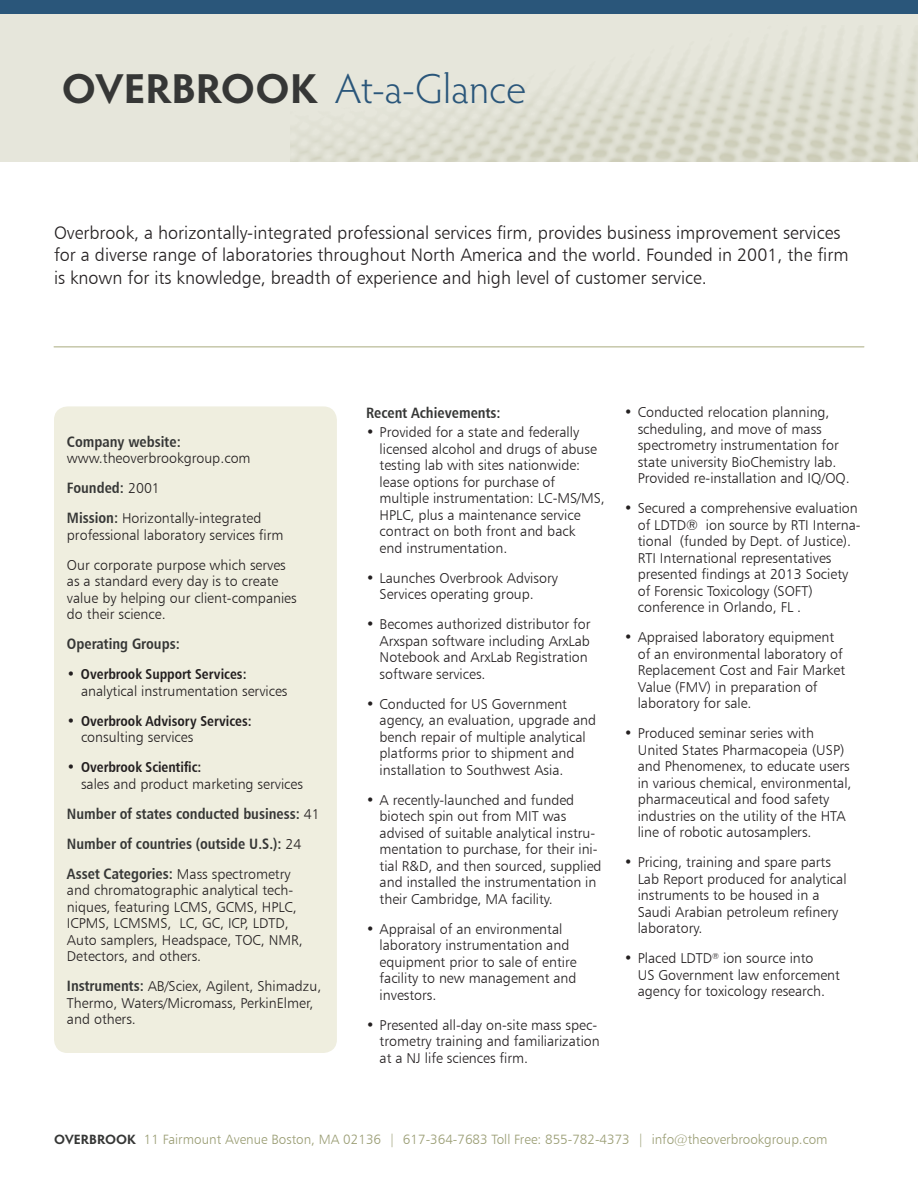
<style>
.page{position:relative;width:918px;height:1188px;background:#fff}
.page>*{position:absolute;margin:0;border:0;box-sizing:border-box;transform-origin:0 0}
.doc_header{font:300 42px "Hypatia Sans Pro";color:#2a567a}
.body{font:18px/22.5px "Humanist 777 BT Light B";color:#231f20}
.body-2{font:15px "Humanist 777 BT Bold Condensed B";color:#363736}
.bulletzzz{font:14.25px/16.5px "Humanist 777 BT Light B";color:#231f20}
.body-3{font:14.25px/16.5px "Humanist 777 BT Light B";color:#231f20}
.bulletzzz-2{font:14.25px/16.5px "Humanist 777 BT Bold Condensed B";color:#231f20}
.numbers_2{font:13.5px "Humanist 777 BT Light B";color:#9a9d74}
.s1{font-weight:700;color:#363736}
.s2{font-family:"Humanist 777 BT Light B";font-size:14.25px;color:#231f20}
.s3{font-family:"Humanist 777 BT Bold Condensed B";font-size:15px;color:#363736}
.s4{font-family:"Humanist 777 BT Bold Condensed B"}
.s5{font-family:"Humanist 777 BT Light B"}
.s6{font-family:"Hypatia Sans Pro";font-weight:700;color:#363736}
</style>
<div class="page">
<div style="left:54px;top:406px;width:283px;height:647px;background:#efeedf;border-radius:14px"></div>
<div style="left:0;top:0;width:918px;height:162px;background:#e6e6db"></div>
<img style="left:291px;top:35px;width:627px;height:127px">
<div style="left:0;top:0;width:918px;height:14px;background:#2a567a"></div>
<hr style="left:54px;top:346px;width:810px;height:1px;background:#a9ac7f">
<p class="doc_header" style="left:62px;top:61px;width:466px"><span class="s1">OVERBROOK</span> At-a-Glance</p>
<p class="body" style="left:54px;top:221px;width:796px">Overbrook, a horizontally-integrated professional services firm, provides business improvement services for a diverse range of laboratories throughout North America and the world. Founded in 2001, the firm is known for its knowledge, breadth of experience and high level of customer service.</p>
<p class="body-2" style="left:67px;top:432px;width:115px">Company website:</p>
<p class="body-3" style="left:67px;top:450px;width:185px">www.theoverbrookgroup.com</p>
<p class="body-2" style="left:67px;top:478px;width:95px">Founded: <span class="s2">2001</span></p>
<p class="body-3" style="left:67px;top:510px;width:218px"><span class="s3">Mission:</span> Horizontally-integrated professional laboratory services firm</p>
<p class="body-3" style="left:67px;top:556px;width:231px">Our corporate purpose which serves as a standard every day is to create value by helping our client-companies do their science.</p>
<p class="body-2" style="left:67px;top:634px;width:114px">Operating Groups:</p>
<p class="bulletzzz" style="left:81px;top:666px;width:208px;text-indent:-14px"><span class="s4">• Overbrook Support Services: </span>analytical instrumentation services</p>
<p class="bulletzzz-2" style="left:81px;top:712px;width:172px;text-indent:-14px"><span class="s5">•</span> Overbrook Advisory Services: <span class="s5">consulting services</span></p>
<p class="bulletzzz" style="left:81px;top:759px;width:224px;text-indent:-14px"><span class="s4">• Overbrook Scientific:<br></span>sales and product marketing services</p>
<p class="body-2" style="left:67px;top:804px;width:254px">Number of states conducted business: <span class="s2">41</span></p>
<p class="body-2" style="left:67px;top:834px;width:236px">Number of countries (outside U.S.): <span class="s2">24</span></p>
<p class="body-2" style="left:67px;top:864px;width:225px">Asset Categories: <span class="s2">Mass spectrometry</span></p>
<p class="body-3" style="left:67px;top:882px;width:237px">and chromatographic analytical tech&shy;niques, featuring LCMS, GCMS, HPLC, ICPMS, LCMSMS, LC, GC, ICP, LDTD, Auto samplers, Headspace, TOC, NMR, Detectors, and others.</p>
<p class="body-3" style="left:67px;top:978px;width:256px"><span class="s3">Instruments:</span> AB/Sciex, Agilent, Shimadzu,<br>Thermo, Waters/Micromass, PerkinElmer, and others.</p>
<p class="body-2" style="left:366px;top:403px;width:136px">Recent Achievements:</p>
<p class="bulletzzz" style="left:380px;top:424px;width:227px;text-indent:-14px"><span class="s4">•</span> Provided for a state and federally licensed alcohol and drugs of abuse testing lab with sites nationwide: lease options for purchase of multiple instrumentation: LC-MS/MS,<br>HPLC, plus a maintenance service contract on both front and back<br>end instrumentation.</p>
<p class="bulletzzz" style="left:380px;top:569px;width:180px;text-indent:-14px">• Launches Overbrook Advisory<br>Services operating group.</p>
<p class="bulletzzz" style="left:380px;top:616px;width:212px;text-indent:-14px">• Becomes authorized distributor for<br>Arxspan software including ArxLab<br>Notebook and ArxLab Registration software services.</p>
<p class="bulletzzz" style="left:380px;top:695px;width:218px;text-indent:-14px">• Conducted for US Government agency, an evaluation, upgrade and bench repair of multiple analytical platforms prior to shipment and installation to Southwest Asia.</p>
<p class="bulletzzz" style="left:380px;top:791px;width:223px;text-indent:-14px">• A recently-launched and funded biotech spin out from MIT was advised of suitable analytical instru&shy;mentation to purchase, for their ini&shy;tial R&amp;D, and then sourced, supplied and installed the instrumentation in their Cambridge, MA facility.</p>
<p class="bulletzzz" style="left:380px;top:920px;width:199px;text-indent:-14px">• Appraisal of an environmental laboratory instrumentation and equipment prior to sale of entire facility to new management and investors.</p>
<p class="bulletzzz" style="left:380px;top:1016px;width:222px;text-indent:-14px">• Presented all-day on-site mass spec&shy;trometry training and familiarization at a NJ life sciences firm.</p>
<p class="bulletzzz" style="left:638px;top:404px;width:214px;text-indent:-14px">• Conducted relocation planning, scheduling, and move of mass spectrometry instrumentation for state university BioChemistry lab.<br>Provided re-installation and IQ/OQ.</p>
<p class="bulletzzz" style="left:638px;top:500px;width:224px;text-indent:-14px">• Secured a comprehensive evaluation of LDTD® ion source by RTI Interna&shy;tional (funded by Dept. of Justice).<br>RTI International representatives presented findings at 2013 Society of Forensic Toxicology (SOFT) conference in Orlando, FL .</p>
<p class="bulletzzz" style="left:638px;top:629px;width:209px;text-indent:-14px">• Appraised laboratory equipment of an environmental laboratory of<br>Replacement Cost and Fair Market<br>Value (FMV) in preparation of laboratory for sale.</p>
<p class="bulletzzz" style="left:638px;top:725px;width:215px;text-indent:-14px">• Produced seminar series with United States Pharmacopeia (USP) and Phenomenex, to educate users in various chemical, environmental, pharmaceutical and food safety industries on the utility of the HTA line of robotic autosamplers.</p>
<p class="bulletzzz" style="left:638px;top:854px;width:210px;text-indent:-14px">• Pricing, training and spare parts<br>Lab Report produced for analytical instruments to be housed in a<br>Saudi Arabian petroleum refinery laboratory.</p>
<p class="bulletzzz" style="left:638px;top:950px;width:204px;text-indent:-14px">• Placed LDTD<sup>®</sup> ion source into<br>US Government law enforcement agency for toxicology research.</p>
<p class="numbers_2" style="left:54px;top:1131px;width:775px"><span class="s6">OVERBROOK</span> 11 Fairmount Avenue Boston, MA 02136 | 617-364-7683 Toll Free: 855-782-4373 | info@theoverbrookgroup.com</p>
</div>
